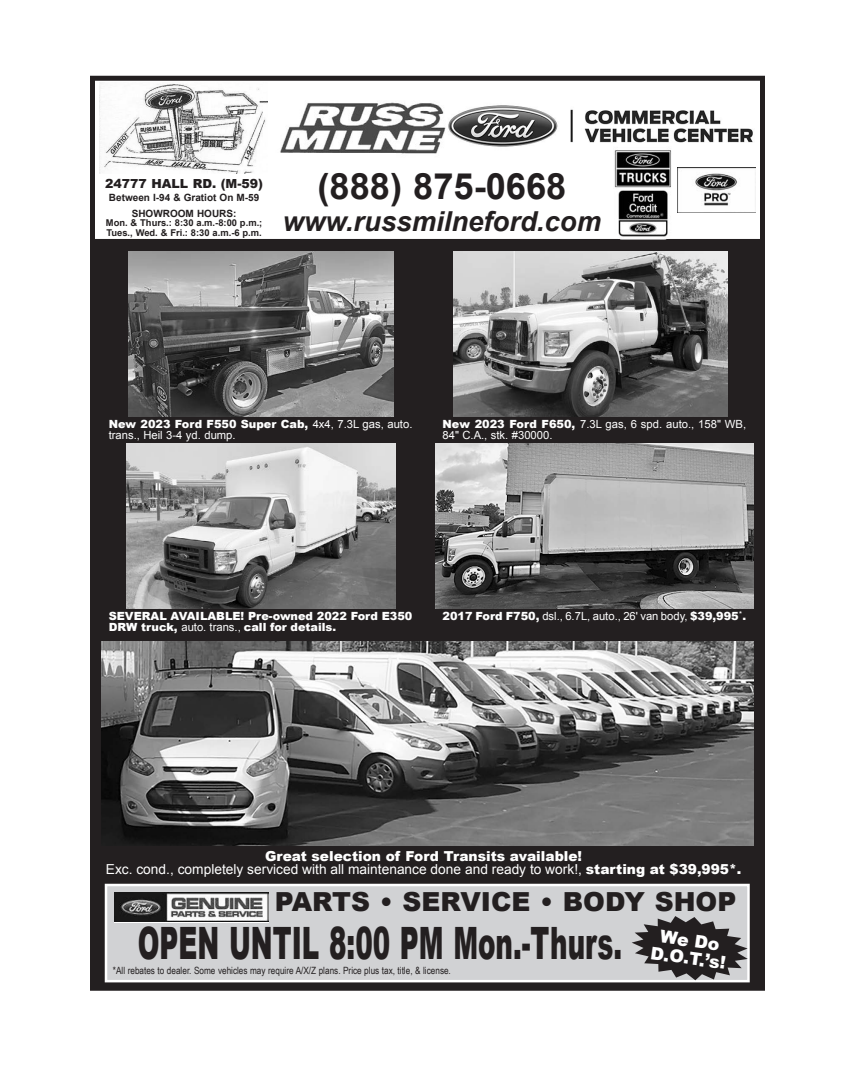
<style>
.page{position:relative;width:855px;height:1080px;background:#fff}
.page>*{position:absolute;margin:0;border:0;box-sizing:border-box;transform-origin:0 0}
.t1{font:44.62px "Arial MT Black";color:#231f20;scale:.59 1}
.t2{font:700 36.25px "Arial";color:#231f20}
.t3{font:italic 700 27.5px "Arial";color:#231f20}
.t4{font:26.25px "Arial MT Black";color:#231f20}
.t5{font:17.5px/17.5px "Arial MT Black";color:#fff;text-align:center}
.t6{font:13.75px "Arial";color:#fff}
.t7{font:13.75px "Arial MT Black";color:#fff}
.t8{font:12.5px "Arial MT Black";color:#231f20}
.t9{font:11.25px/11.2px "Arial";color:#fff}
.t10{font:11.25px/11.2px "Arial MT Black";color:#fff}
.t11{font:10px "Arial Narrow";color:#231f20}
.t12{font:700 10px/16px "Arial";color:#231f20;text-align:center}
.t13{font:700 9.38px/9.4px "Arial";color:#231f20}
.s1{font-family:"Arial"}
.s2{font-family:"Arial MT Black"}
</style>
<div class="page">
<div style="left:92px;top:242px;width:671px;height:747px;background:#231f20"></div>
<div style="left:90px;top:240px;width:675px;height:751px;border:4px solid #231f20"></div>
<div style="left:90px;top:76px;width:675px;height:168px;border:5px solid #231f20"></div>
<div style="left:105px;top:884px;width:645px;height:98px;background:#d1d2d4;border:2px solid #fff"></div>
<img style="left:114px;top:893px;width:154px;height:29px">
<svg style="left:632px;top:916px;width:116px;height:64px"></svg>
<img style="left:614px;top:190px;width:58px;height:49px">
<img style="left:280px;top:102px;width:166px;height:52px">
<img style="left:100px;top:82px;width:167px;height:91px">
<img style="left:448px;top:105px;width:305px;height:42px">
<img style="left:614px;top:146px;width:59px;height:42px">
<img style="left:677px;top:167px;width:78px;height:45px">
<img style="left:101px;top:642px;width:653px;height:204px">
<img style="left:128px;top:251px;width:265px;height:165px">
<img style="left:126px;top:443px;width:269px;height:165px">
<img style="left:454px;top:251px;width:273px;height:165px">
<img style="left:435px;top:443px;width:319px;height:165px">
<p class="t8" style="left:105px;top:176px;width:160px">24777 HALL RD. (M-59)</p>
<p class="t12" style="left:109px;top:190px;width:152px">Between I-94 &amp; Gratiot On M-59<br>SHOWROOM HOURS:</p>
<p class="t13" style="left:106px;top:218px;width:158px">Mon. &amp; Thurs.: 8:30 a.m.-8:00 p.m.;<br>Tues., Wed. &amp; Fri.: 8:30 a.m.-6 p.m.</p>
<h2 class="t2" style="left:318px;top:162px;width:250px">(888) 875-0668</h2>
<h3 class="t3" style="left:283px;top:204px;width:320px">www.russmilneford.com</h3>
<p class="t10" style="left:109px;top:418px;width:305px">New 2023 Ford F550 Super Cab, <span class="s1">4x4, 7.3L gas, auto.</span></p>
<p class="t9" style="left:109px;top:429px;width:128px">trans., Heil 3-4 yd. dump.</p>
<p class="t9" style="left:442px;top:418px;width:305px"><span class="s2">New 2023 Ford F650,</span> 7.3L gas, 6 spd. auto., 158" WB,<br>84" C.A., stk. #30000.</p>
<p class="t10" style="left:109px;top:610px;width:305px">SEVERAL AVAILABLE! Pre-owned 2022 Ford E350<br>DRW truck, <span class="s1">auto. trans.,</span> call for details.</p>
<p class="t9" style="left:442px;top:610px;width:305px"><span class="s2">2017 Ford F750,</span> dsl., 6.7L, auto., 26' van body, <span class="s2">$39,995</span><sup>*</sup><span class="s2">.</span></p>
<p class="t7" style="left:265px;top:847px;width:319px">Great selection of Ford Transits available!</p>
<p class="t6" style="left:106px;top:861px;width:637px">Exc. cond., completely serviced with all maintenance done and ready to work!, <span class="s2">starting at $39,995*.</span></p>
<h3 class="t4" style="left:275px;top:885px;width:463px">PARTS • SERVICE • BODY SHOP</h3>
<h1 class="t1" style="left:138px;top:915px;width:823px">OPEN UNTIL 8:00 PM Mon.-Thurs.</h1>
<p class="t11" style="left:113px;top:963px;width:340px">*All rebates to dealer. Some vehicles may require A/X/Z plans. Price plus tax, title, &amp; license.</p>
<h3 class="t5" style="left:654px;top:927px;width:77px;rotate:8deg">We Do<br>D.O.T.’s!</h3>
</div>
